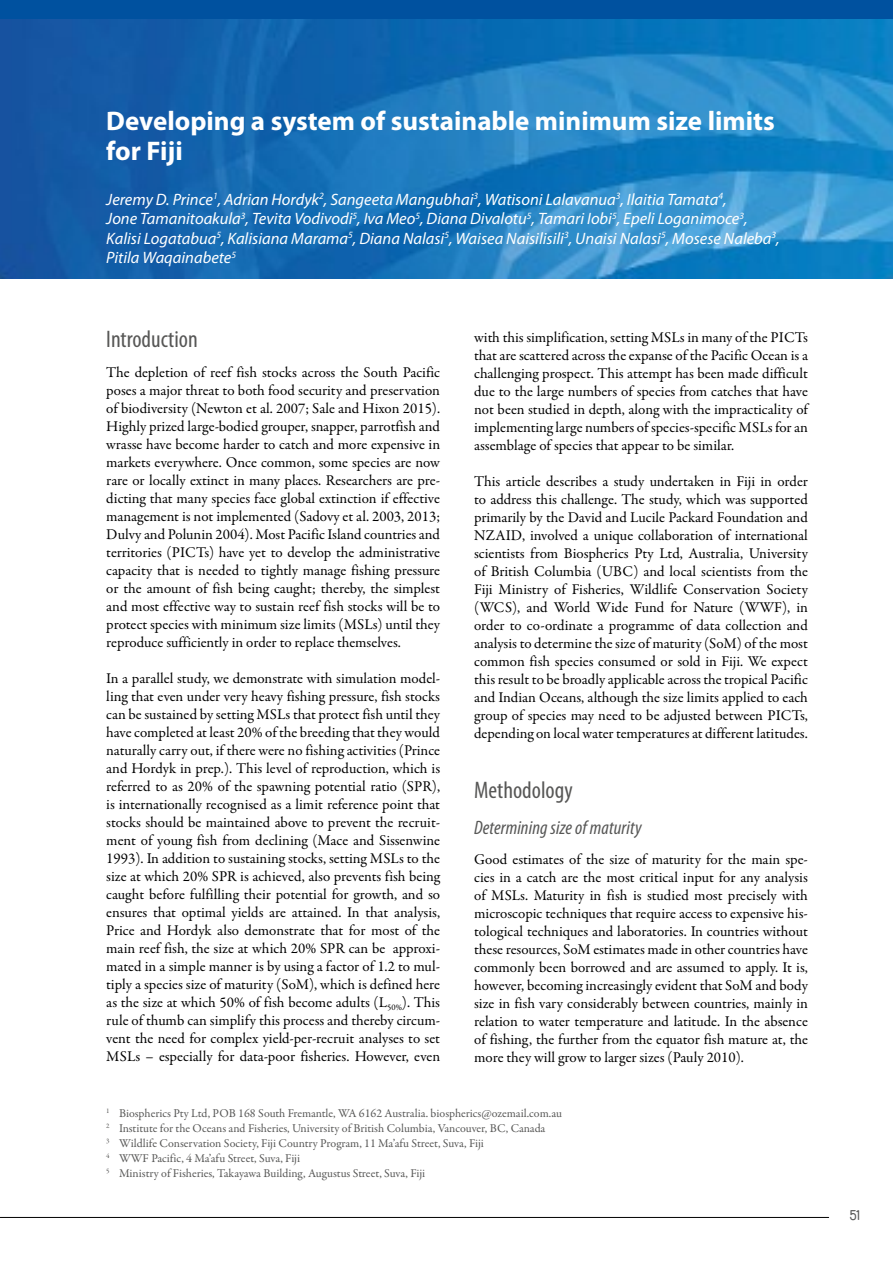
<style>
.page{position:relative;width:893px;height:1263px;background:#fff}
.page>*{position:absolute;margin:0;border:0;box-sizing:border-box;transform-origin:0 0}
.t1{font:700 27px/30px "Myriad Pro";color:#fff}
.t2{font:condensed 24px "Myriad Pro";color:#575756}
.t3{font:italic condensed 19.5px "Myriad Pro";letter-spacing:.005em;color:#575756}
.t4{font:italic 16.5px/19.5px "Myriad Pro";color:#fff}
.t5{font:15px/18px "Garamond Premr Pro";color:#000;text-align:justify}
.t6{font:15px "Duepuntozero";color:#575756}
.t7{font:12px/15px "Garamond Premr Pro";letter-spacing:-.005em;color:#575756}
</style>
<div class="page">
<hr style="left:0;top:1217px;width:829px;height:1px;background:#000">
<div style="left:0;top:0;width:893px;height:278px;background:#00519f"></div>
<img style="left:0;top:20px;width:893px;height:258px">
<h1 class="t1" style="left:106px;top:105px;width:670px">Developing a system of sustainable minimum size limits for Fiji</h1>
<p class="t4" style="left:106px;top:189px;width:675px">Jeremy D. Prince<sup>1</sup>, Adrian Hordyk<sup>2</sup>, Sangeeta Mangubhai<sup>3</sup>, Watisoni Lalavanua<sup>3</sup>, Ilaitia Tamata<sup>4</sup>,<br>Jone Tamanitoakula<sup>3</sup>, Tevita Vodivodi<sup>5</sup>, Iva Meo<sup>5</sup>, Diana Divalotu<sup>5</sup>, Tamari Iobi<sup>5</sup>, Epeli Loganimoce<sup>3</sup>, Kalisi Logatabua<sup>5</sup>, Kalisiana Marama<sup>5</sup>, Diana Nalasi<sup>5</sup>, Waisea Naisilisili<sup>3</sup>, Unaisi Nalasi<sup>5</sup>, Mosese Naleba<sup>3</sup>, Pitila Waqainabete<sup>5</sup></p>
<h2 class="t2" style="left:106px;top:325px;width:93px">Introduction</h2>
<p class="t5" style="left:106px;top:364px;width:335px">The depletion of reef fish stocks across the South Pacific poses a major threat to both food security and preservation of biodiversity (Newton et al. 2007; Sale and Hixon 2015).<br>Highly prized large-bodied grouper, snapper, parrotfish and wrasse have become harder to catch and more expensive in markets everywhere. Once common, some species are now rare or locally extinct in many places. Researchers are pre&shy;dicting that many species face global extinction if effective management is not implemented (Sadovy et al. 2003, 2013; Dulvy and Polunin 2004). Most Pacific Island countries and territories (PICTs) have yet to develop the administrative capacity that is needed to tightly manage fishing pressure or the amount of fish being caught; thereby, the simplest and most effective way to sustain reef fish stocks will be to protect species with minimum size limits (MSLs) until they reproduce sufficiently in order to replace themselves.</p>
<p class="t5" style="left:106px;top:670px;width:335px">In a parallel study, we demonstrate with simulation model&shy;ling that even under very heavy fishing pressure, fish stocks can be sustained by setting MSLs that protect fish until they have completed at least 20% of the breeding that they would naturally carry out, if there were no fishing activities (Prince and Hordyk in prep.). This level of reproduction, which is referred to as 20% of the spawning potential ratio (SPR), is internationally recognised as a limit reference point that stocks should be maintained above to prevent the recruit&shy;ment of young fish from declining (Mace and Sissenwine 1993). In addition to sustaining stocks, setting MSLs to the size at which 20% SPR is achieved, also prevents fish being caught before fulfilling their potential for growth, and so ensures that optimal yields are attained. In that analysis, Price and Hordyk also demonstrate that for most of the main reef fish, the size at which 20% SPR can be approxi&shy;mated in a simple manner is by using a factor of 1.2 to mul&shy;tiply a species size of maturity (SoM), which is defined here as the size at which 50% of fish become adults (L<sub>50%</sub>). This rule of thumb can simplify this process and thereby circum&shy;vent the need for complex yield-per-recruit analyses to set MSLs – especially for data-poor fisheries. However, even</p>
<p class="t5" style="left:474px;top:328px;width:335px">with this simplification, setting MSLs in many of the PICTs that are scattered across the expanse of the Pacific Ocean is a challenging prospect. This attempt has been made difficult due to the large numbers of species from catches that have not been studied in depth, along with the impracticality of implementing large numbers of species-specific MSLs for an assemblage of species that appear to be similar.</p>
<p class="t5" style="left:474px;top:472px;width:335px">This article describes a study undertaken in Fiji in order to address this challenge. The study, which was supported primarily by the David and Lucile Packard Foundation and NZAID, involved a unique collaboration of international scientists from Biospherics Pty Ltd, Australia, University of British Columbia (UBC) and local scientists from the Fiji Ministry of Fisheries, Wildlife Conservation Society (WCS), and World Wide Fund for Nature (WWF), in order to co-ordinate a programme of data collection and analysis to determine the size of maturity (SoM) of the most common fish species consumed or sold in Fiji. We expect this result to be broadly applicable across the tropical Pacific and Indian Oceans, although the size limits applied to each group of species may need to be adjusted between PICTs, depending on local water temperatures at different latitudes.</p>
<h2 class="t2" style="left:474px;top:775px;width:100px">Methodology</h2>
<h3 class="t3" style="left:474px;top:815px;width:169px">Determining size of maturity</h3>
<p class="t5" style="left:474px;top:850px;width:335px">Good estimates of the size of maturity for the main spe&shy;cies in a catch are the most critical input for any analysis of MSLs. Maturity in fish is studied most precisely with microscopic techniques that require access to expensive his&shy;tological techniques and laboratories. In countries without these resources, SoM estimates made in other countries have commonly been borrowed and are assumed to apply. It is, however, becoming increasingly evident that SoM and body size in fish vary considerably between countries, mainly in relation to water temperature and latitude. In the absence of fishing, the further from the equator fish mature at, the more they will grow to larger sizes (Pauly 2010).</p>
<p class="t7" style="left:106px;top:1106px;width:457px"><sup>1</sup> Biospherics Pty Ltd, POB 168 South Fremantle, WA 6162 Australia. biospherics@ozemail.com.au <sup>2</sup> Institute for the Oceans and Fisheries, University of British Columbia, Vancouver, BC, Canada<br><sup>3</sup> Wildlife Conservation Society, Fiji Country Program, 11 Ma’afu Street, Suva, Fiji<br><sup>4</sup> WWF Pacific, 4 Ma’afu Street, Suva, Fiji<br><sup>5</sup> Ministry of Fisheries, Takayawa Building, Augustus Street, Suva, Fiji</p>
<p class="t6" style="left:850px;top:1207px;width:11px">51</p>
</div>
